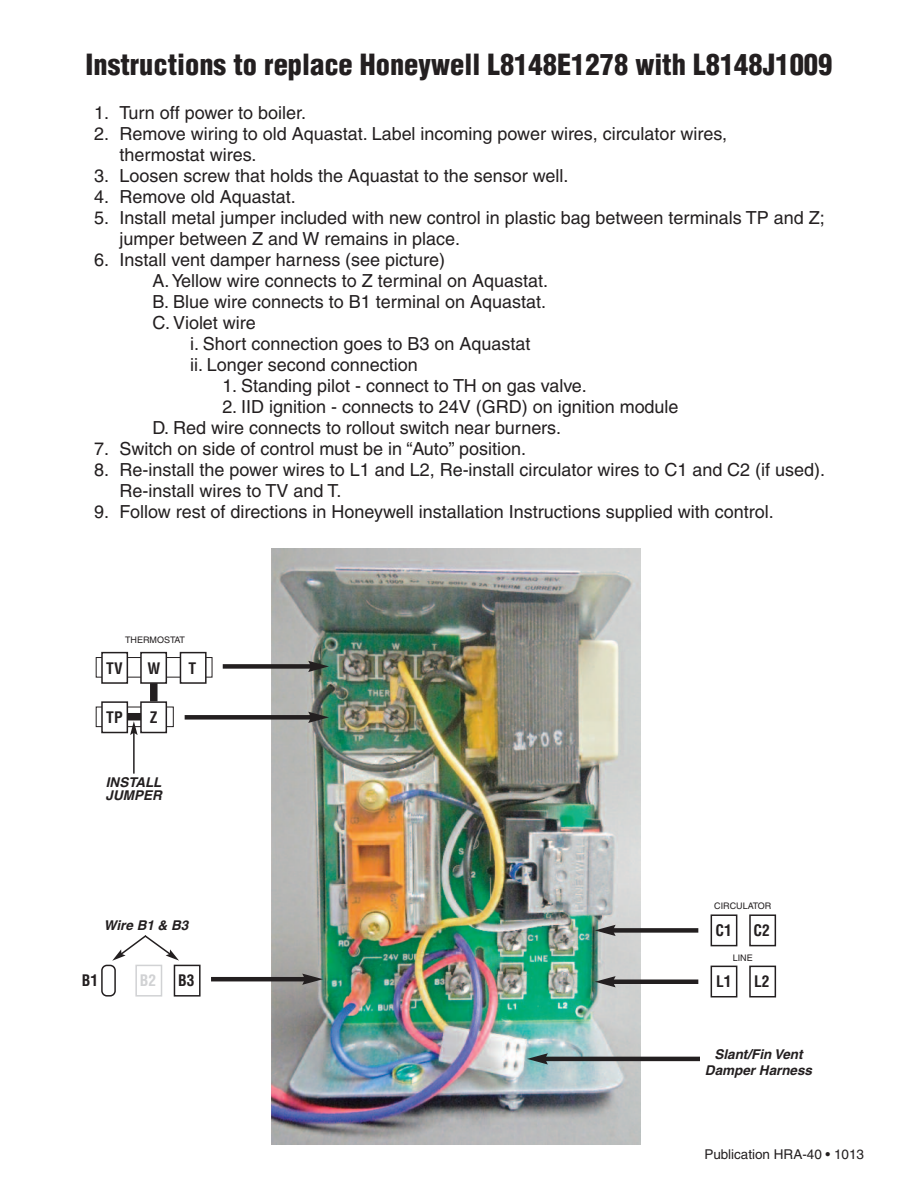
<style>
.page{position:relative;width:918px;height:1188px;background:#fff}
.page>*{position:absolute;margin:0;border:0;box-sizing:border-box;transform-origin:0 0}
.t1{font:900 condensed 28.5px "Helvetica";color:#231f20}
.t2{font:18px/21px "Helvetica";color:#231f20}
.t3{font:700 condensed 15.45px "Helvetica";color:#231f20}
.t4{font:700 condensed 15.45px "Helvetica";color:#d1d2d4}
.t5{font:italic 700 13.5px/13.5px "Helvetica";color:#231f20}
.t6{font:13.5px "Helvetica";color:#231f20}
.t7{font:9px "Helvetica";color:#231f20}
</style>
<div class="page">
<div style="left:96px;top:657px;width:116px;height:21px;border:1px solid #231f20"></div>
<img style="left:272px;top:549px;width:368px;height:596px">
<hr style="left:544px;top:1057px;width:156px;height:4px;background:#231f20">
<svg style="left:527px;top:1053px;width:21px;height:12px"></svg>
<div style="left:612px;top:928px;width:86px;height:5px;background:#231f20"></div>
<svg style="left:595px;top:925px;width:21px;height:11px"></svg>
<div style="left:612px;top:979px;width:86px;height:5px;background:#231f20"></div>
<svg style="left:595px;top:976px;width:21px;height:11px"></svg>
<div style="left:711px;top:914px;width:26px;height:32px;border:2px solid #231f20"></div>
<div style="left:749px;top:914px;width:27px;height:32px;border:2px solid #231f20"></div>
<div style="left:711px;top:966px;width:26px;height:31px;border:2px solid #231f20"></div>
<div style="left:749px;top:966px;width:27px;height:31px;border:2px solid #231f20"></div>
<div style="left:174px;top:965px;width:27px;height:32px;border:2px solid #231f20"></div>
<hr style="left:211px;top:977px;width:95px;height:4px;background:#231f20">
<svg style="left:302px;top:974px;width:21px;height:11px"></svg>
<div style="left:185px;top:715px;width:127px;height:5px;background:#231f20"></div>
<svg style="left:308px;top:712px;width:21px;height:11px"></svg>
<div style="left:102px;top:653px;width:25px;height:30px;background:#fff"></div>
<div style="left:101px;top:652px;width:27px;height:32px;border:2px solid #231f20"></div>
<div style="left:141px;top:653px;width:25px;height:30px;background:#fff"></div>
<div style="left:140px;top:652px;width:27px;height:32px;border:2px solid #231f20"></div>
<div style="left:180px;top:653px;width:26px;height:30px;background:#fff"></div>
<div style="left:180px;top:652px;width:27px;height:32px;border:2px solid #231f20"></div>
<div style="left:96px;top:707px;width:78px;height:20px;border:1px solid #231f20"></div>
<div style="left:102px;top:702px;width:25px;height:31px;background:#fff"></div>
<div style="left:101px;top:701px;width:27px;height:32px;border:2px solid #231f20"></div>
<div style="left:141px;top:702px;width:25px;height:31px;background:#fff"></div>
<div style="left:140px;top:701px;width:27px;height:32px;border:2px solid #231f20"></div>
<div style="left:223px;top:664px;width:89px;height:5px;background:#231f20"></div>
<svg style="left:308px;top:661px;width:21px;height:11px"></svg>
<div style="left:150px;top:683px;width:8px;height:18px;background:#231f20"></div>
<svg style="left:101px;top:935px;width:78px;height:62px"></svg>
<div style="left:128px;top:713px;width:13px;height:7px;background:#231f20"></div>
<hr style="left:133px;top:732px;width:2px;height:42px;background:#231f20">
<svg style="left:130px;top:721px;width:8px;height:14px"></svg>
<h1 class="t1" style="left:86px;top:49px;width:748px">Instructions to replace Honeywell L8148E1278 with L8148J1009</h1>
<p class="t2" style="left:94px;top:102px;width:214px">1. Turn off power to boiler.</p>
<p class="t2" style="left:120px;top:123px;width:609px;text-indent:-26px">2. Remove wiring to old Aquastat. Label incoming power wires, circulator wires, thermostat wires.</p>
<p class="t2" style="left:94px;top:165px;width:476px">3. Loosen screw that holds the Aquastat to the sensor well.</p>
<p class="t2" style="left:94px;top:186px;width:203px">4. Remove old Aquastat.</p>
<p class="t2" style="left:120px;top:207px;width:707px;text-indent:-26px">5. Install metal jumper included with new control in plastic bag between terminals TP and Z; jumper between Z and W remains in place.</p>
<p class="t2" style="left:153px;top:249px;width:397px;text-indent:-59px">6. Install vent damper harness (see picture)<br>A.Yellow wire connects to Z terminal on Aquastat.<br>B. Blue wire connects to B1 terminal on Aquastat.<br>C. Violet wire</p>
<p class="t2" style="left:190px;top:333px;width:342px">i. Short connection goes to B3 on Aquastat ii. Longer second connection</p>
<p class="t2" style="left:222px;top:375px;width:366px">1. Standing pilot - connect to TH on gas valve.</p>
<p class="t2" style="left:153px;top:396px;width:528px;text-indent:70px">2. IID ignition - connects to 24V (GRD) on ignition module<br>D. Red wire connects to rollout switch near burners.</p>
<p class="t2" style="left:94px;top:438px;width:434px">7. Switch on side of control must be in “Auto” position.</p>
<p class="t2" style="left:120px;top:459px;width:707px;text-indent:-26px">8. Re-install the power wires to L1 and L2, Re-install circulator wires to C1 and C2 (if used).<br>Re-install wires to TV and T.</p>
<p class="t2" style="left:94px;top:501px;width:681px">9. Follow rest of directions in Honeywell installation Instructions supplied with control.</p>
<p class="t7" style="left:125px;top:635px;width:61px">THERMOSTAT</p>
<p class="t3" style="left:106px;top:659px;width:18px">TV</p>
<p class="t3" style="left:147px;top:659px;width:14px">W</p>
<p class="t3" style="left:188px;top:659px;width:9px">T</p>
<p class="t3" style="left:106px;top:709px;width:18px">TP</p>
<p class="t3" style="left:150px;top:709px;width:9px">Z</p>
<p class="t5" style="left:106px;top:775px;width:58px">INSTALL<br>JUMPER</p>
<p class="t5" style="left:104px;top:919px;width:86px">Wire B1 &amp; B3</p>
<p class="t7" style="left:714px;top:901px;width:59px">CIRCULATOR</p>
<p class="t3" style="left:716px;top:922px;width:18px">C1</p>
<p class="t3" style="left:754px;top:922px;width:18px">C2</p>
<p class="t7" style="left:733px;top:953px;width:21px">LINE</p>
<p class="t3" style="left:82px;top:972px;width:18px">B1</p>
<p class="t4" style="left:140px;top:972px;width:18px">B2</p>
<p class="t3" style="left:178px;top:972px;width:18px">B3</p>
<p class="t3" style="left:716px;top:973px;width:17px">L1</p>
<p class="t3" style="left:754px;top:973px;width:17px">L2</p>
<p class="t5" style="left:705px;top:1046px;width:109px;line-height:16.2px;text-align:center">Slant/Fin Vent<br>Damper Harness</p>
<p class="t6" style="left:704px;top:1146px;width:161px">Publication HRA-40 • 1013</p>
</div>
